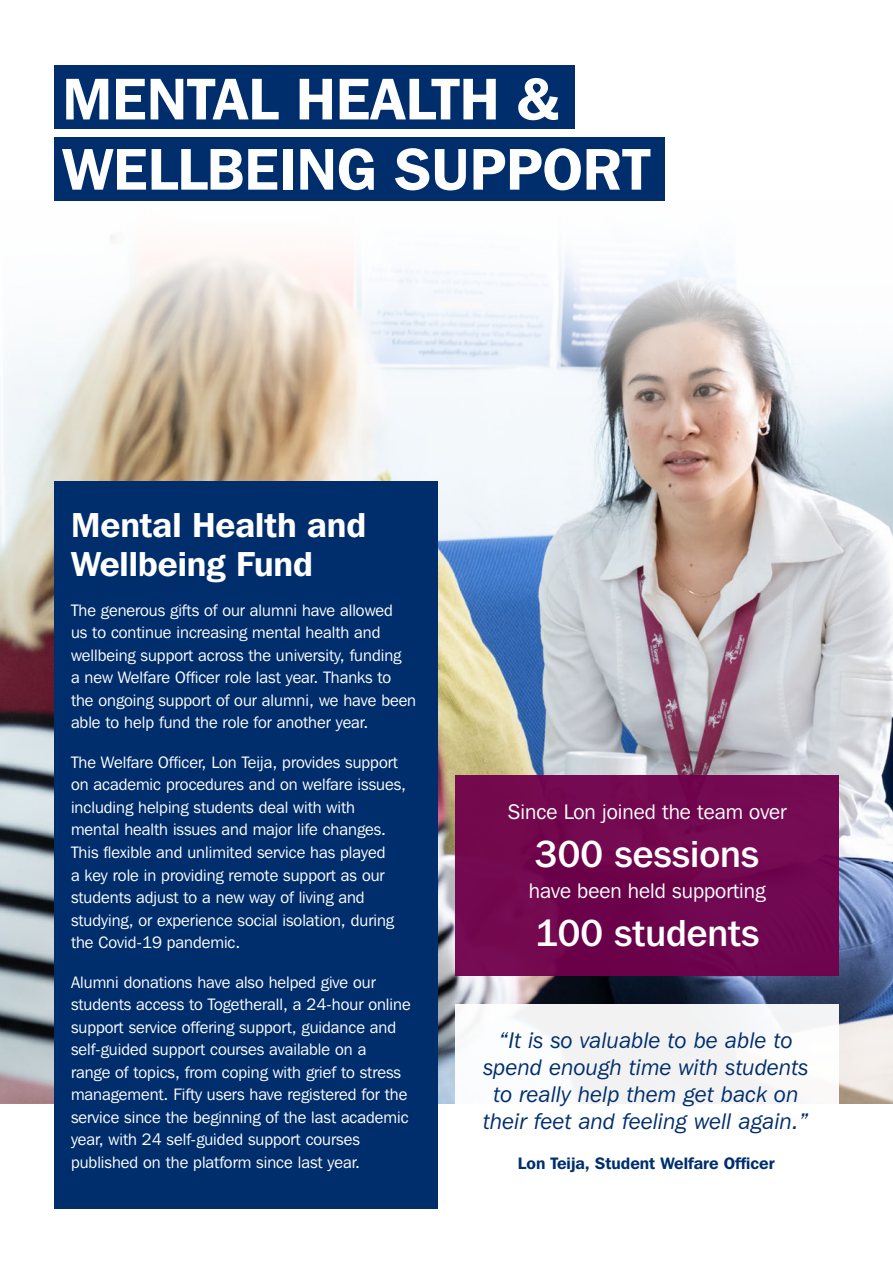
<style>
.page{position:relative;width:893px;height:1263px;background:#fff}
.page>*{position:absolute;margin:0;border:0;box-sizing:border-box;transform-origin:0 0}
.t1{font:600 58.5px/70.2px "Franklin Gothic IT Cby BT";color:#fff}
.t2{font:500 37.5px "Franklin Gothic IT Cby BT";color:#fff}
.t3{font:600 34.5px/39px "Franklin Gothic IT Cby BT";color:#fff}
.t4{font:italic 22.5px/27px "Franklin Gothic IT Cby BT";letter-spacing:.01em;color:#002e6d;text-align:center}
.t5{font:21px "Franklin Gothic IT Cby BT";color:#fff}
.t6{font:16.5px/22.5px "Franklin Gothic IT Cby BT";color:#fff}
.t7{font:600 16.5px "Franklin Gothic IT Cby BT";color:#002e6d}
</style>
<div class="page">
<img style="left:0;top:236px;width:893px;height:867px">
<div style="left:54px;top:66px;width:520px;height:63px;background:#002e6d"></div>
<div style="left:54px;top:137px;width:611px;height:64px;background:#002e6d"></div>
<div style="left:54px;top:481px;width:383px;height:728px;background:#002e6d"></div>
<div style="left:455px;top:1004px;width:384px;height:200px;background:linear-gradient(to right,#fbfbfc,#fafafa)"></div>
<div style="left:455px;top:776px;width:384px;height:200px;background:#73084f"></div>
<h1 class="t1" style="left:62px;top:63px;width:590px">MENTAL HEALTH &amp;<br>WELLBEING SUPPORT</h1>
<h3 class="t3" style="left:71px;top:505px;width:297px">Mental Health and<br>Wellbeing Fund</h3>
<p class="t6" style="left:71px;top:599px;width:347px">The generous gifts of our alumni have allowed<br>us to continue increasing mental health and wellbeing support across the university, funding<br>a new Welfare Officer role last year. Thanks to the ongoing support of our alumni, we have been able to help fund the role for another year.</p>
<p class="t6" style="left:71px;top:751px;width:337px">The Welfare Officer, Lon Teija, provides support on academic procedures and on welfare issues, including helping students deal with with mental health issues and major life changes.<br>This flexible and unlimited service has played<br>a key role in providing remote support as our students adjust to a new way of living and studying, or experience social isolation, during the Covid-19 pandemic.</p>
<p class="t6" style="left:71px;top:970px;width:341px">Alumni donations have also helped give our students access to Togetherall, a 24-hour online support service offering support, guidance and self-guided support courses available on a<br>range of topics, from coping with grief to stress management. Fifty users have registered for the service since the beginning of the last academic year, with 24 self-guided support courses published on the platform since last year.</p>
<p class="t5" style="left:508px;top:798px;width:280px">Since Lon joined the team over</p>
<h2 class="t2" style="left:535px;top:830px;width:225px">300 sessions</h2>
<p class="t5" style="left:529px;top:877px;width:238px">have been held supporting</p>
<h2 class="t2" style="left:535px;top:909px;width:226px">100 students</h2>
<h3 class="t4" style="left:483px;top:1026px;width:327px">“It is so valuable to be able to spend enough time with students to really help them get back on their feet and feeling well again.”</h3>
<p class="t7" style="left:518px;top:1152px;width:258px">Lon Teija, Student Welfare Officer</p>
</div>
